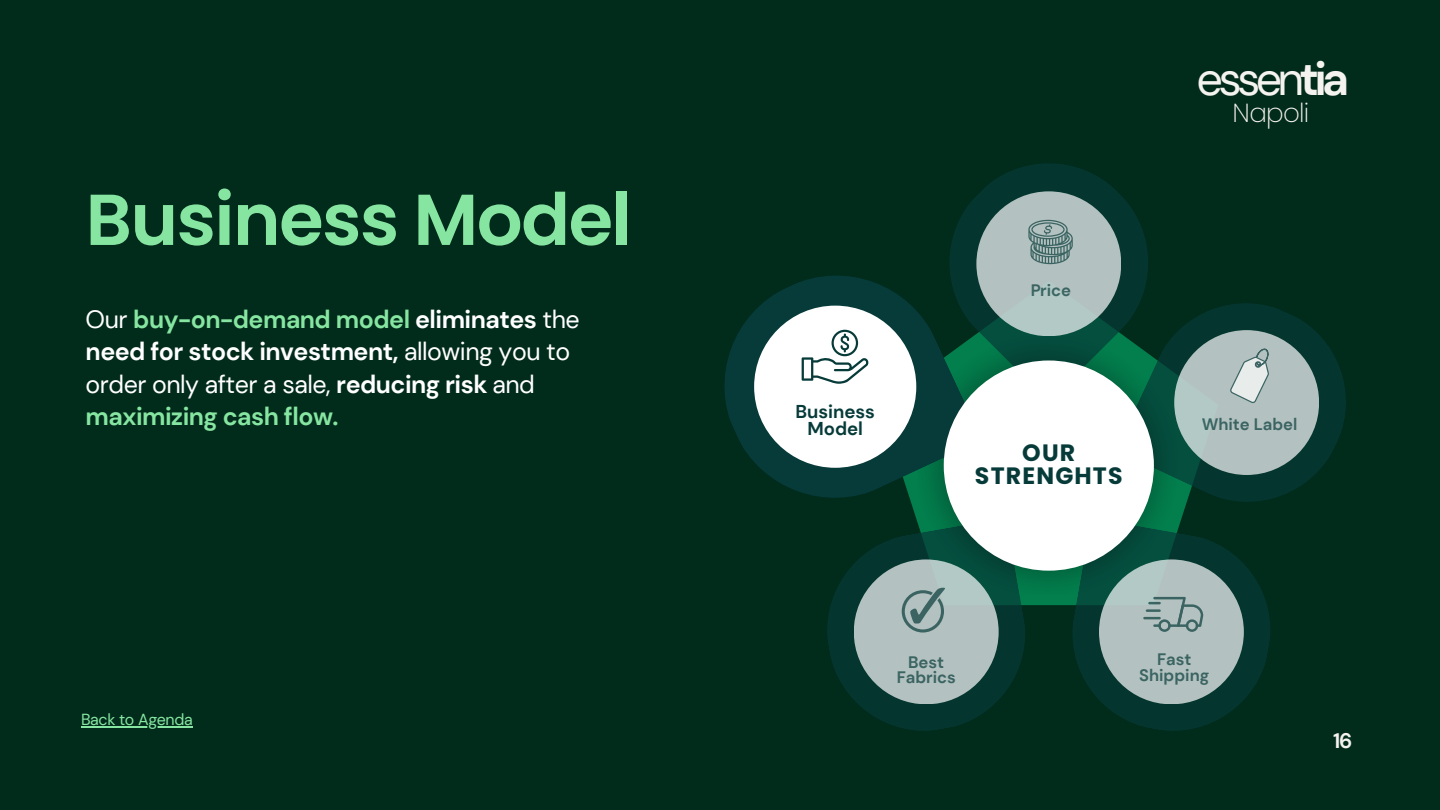
<style>
.page{position:relative;width:1440px;height:810px;background:#012b1b}
.page>*{position:absolute;margin:0;border:0;box-sizing:border-box;transform-origin:0 0}
.t1{font:600 72px "Poppins";letter-spacing:-.02em;color:#86e6a1}
.t2{font:46.6px "DM Sans";letter-spacing:-.1em;color:#f5f3ef}
.t3{font:200 26.2px "Poppins";letter-spacing:-.03em;color:#f5f3ef}
.t4{font:700 25px/32.2px "DM Sans";letter-spacing:-.02em;color:#fff}
.t5{font:700 23.6px/23.2px "Poppins";letter-spacing:.05em;color:#063b39;text-align:center}
.t6{font:700 21px "DM Sans";color:#f5f3ef}
.t7{font:700 18.6px/17.6px "DM Sans";color:#063b39;text-align:center}
.t8{font:700 16.6px/15.7px "DM Sans";color:#063b39;text-align:center}
.t9{font:16px "DM Sans";letter-spacing:-.02em;color:#86e6a1}
.s1{font-weight:400}
.s2{color:#86e6a1}
.s3{font-weight:700}
</style>
<div class="page">
<hr style="left:81px;top:726px;width:112px;height:2px;background:#86e6a1">
<svg style="left:952px;top:163px;width:196px;height:173px;fill:#04362f"></svg>
<svg style="left:1057px;top:534px;width:213px;height:197px;fill:#04362f"></svg>
<svg style="left:1116px;top:272px;width:230px;height:262px"></svg>
<svg style="left:827px;top:533px;width:213px;height:198px;fill:#04362f"></svg>
<img style="left:918px;top:336px;width:259px;height:259px">
<svg style="left:724px;top:240px;width:258px;height:293px"></svg>
<div style="left:754px;top:306px;width:162px;height:162px;background:#fff;border-radius:50%"></div>
<svg style="left:802px;top:330px;width:67px;height:53px"></svg>
<div style="left:944px;top:360px;width:210px;height:211px;background:#fff;border-radius:50%"></div>
<div style="left:976px;top:191px;width:145px;height:145px;background:#b3c2c0;border-radius:50%"></div>
<svg style="left:1028px;top:220px;width:45px;height:44px"></svg>
<div style="left:1174px;top:330px;width:145px;height:145px;background:#b3c2c0;border-radius:50%"></div>
<div style="left:854px;top:559px;width:145px;height:145px;background:#b3c2c0;border-radius:50%"></div>
<div style="left:1099px;top:559px;width:145px;height:145px;background:#b3c2c0;border-radius:50%"></div>
<svg style="left:1230px;top:348px;width:39px;height:55px"></svg>
<svg style="left:1143px;top:597px;width:60px;height:35px"></svg>
<svg style="left:902px;top:588px;width:43px;height:45px"></svg>
<h2 class="t1" style="left:86px;top:169px;width:547px">Business Model</h2>
<h4 class="t4" style="left:86px;top:303px;width:496px"><span class="s1">Our</span> <span class="s2">buy-on-demand model</span> eliminates <span class="s1">the </span>need for stock investment, <span class="s1">allowing you to order only after a sale,</span> reducing risk <span class="s1">and </span><span class="s2">maximizing cash flow.</span></h4>
<h1 class="t9" style="left:81px;top:709px;width:113px">Back to Agenda</h1>
<h4 class="t7" style="left:795px;top:403px;width:81px">Business<br>Model</h4>
<p class="t8" style="left:1030px;top:283px;width:42px">Price</p>
<p class="t5" style="left:975px;top:441px;width:149px">OUR<br>STRENGHTS</p>
<h6 class="t2" style="left:1197px;top:49px;width:154px">essen<span class="s3">tia</span></h6>
<p class="t3" style="left:1233px;top:94px;width:78px">Napoli</p>
<p class="t8" style="left:1202px;top:417px;width:97px">White Label</p>
<p class="t8" style="left:897px;top:654px;width:61px">Best<br>Fabrics</p>
<p class="t8" style="left:1139px;top:651px;width:71px">Fast<br>Shipping</p>
<p class="t6" style="left:1333px;top:727px;width:21px">16</p>
</div>
